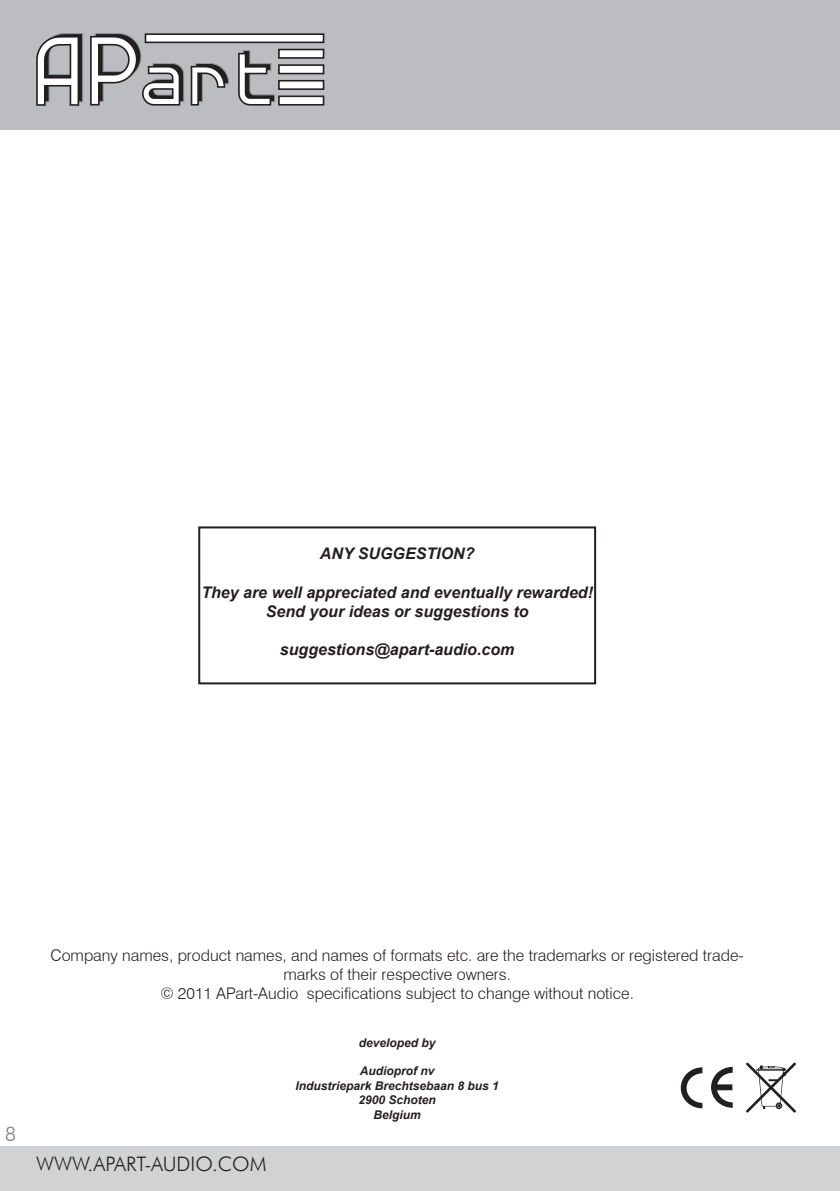
<style>
.page{position:relative;width:840px;height:1191px;background:#fff}
.page>*{position:absolute;margin:0;border:0;box-sizing:border-box;transform-origin:0 0}
.t1{font:300 20px "Futura BT";color:#231f20}
.t2{font:300 20px "Futura BT";color:#808285}
.t3{font:300 16px/19.2px "Swiss 721 BT";color:#231f20;text-align:center}
.t4{font:italic 700 16px "Arial";color:#231f20}
.t5{font:italic 700 12px "Arial";color:#231f20}
</style>
<div class="page">
<div style="left:0;top:0;width:839px;height:130px;background:#bcbdc0"></div>
<div style="left:0;top:1146px;width:839px;height:45px;background:#d1d2d4"></div>
<div style="left:198px;top:526px;width:397px;height:158px;border:2px solid #231f20"></div>
<svg style="left:746px;top:1062px;width:50px;height:51px"></svg>
<svg style="left:680px;top:1067px;width:22px;height:41px"></svg>
<svg style="left:711px;top:1066px;width:21px;height:41px"></svg>
<svg style="left:36px;top:33px;width:47px;height:73px"></svg>
<svg style="left:90px;top:33px;width:94px;height:73px"></svg>
<svg style="left:191px;top:63px;width:38px;height:43px"></svg>
<svg style="left:238px;top:50px;width:37px;height:56px"></svg>
<div style="left:145px;top:34px;width:178px;height:8px;background:#fff"></div>
<div style="left:145px;top:33px;width:179px;height:10px;border:2px solid #231f20"></div>
<div style="left:279px;top:49px;width:44px;height:9px;background:#fff"></div>
<div style="left:278px;top:49px;width:46px;height:10px;border:2px solid #231f20"></div>
<div style="left:279px;top:96px;width:44px;height:9px;background:#fff"></div>
<div style="left:278px;top:95px;width:46px;height:11px;border:2px solid #231f20"></div>
<div style="left:279px;top:65px;width:44px;height:9px;background:#fff"></div>
<div style="left:278px;top:64px;width:46px;height:10px;border:2px solid #231f20"></div>
<div style="left:279px;top:81px;width:44px;height:8px;background:#fff"></div>
<div style="left:278px;top:80px;width:46px;height:10px;border:2px solid #231f20"></div>
<p class="t4" style="left:320px;top:543px;width:156px">ANY SUGGESTION?</p>
<p class="t4" style="left:201px;top:581px;width:393px">They are well appreciated and eventually rewarded!</p>
<p class="t4" style="left:266px;top:600px;width:264px">Send your ideas or suggestions to</p>
<p class="t4" style="left:280px;top:639px;width:236px">suggestions@apart-audio.com</p>
<p class="t2" style="left:5px;top:1122px;width:13px">8</p>
<p class="t3" style="left:51px;top:945px;width:694px">Company names, product names, and names of formats etc. are the trademarks or registered trade&shy;marks of their respective owners.</p>
<p class="t3" style="left:160px;top:984px;width:475px">© 2011 APart-Audio specifications subject to change without notice.</p>
<p class="t1" style="left:36px;top:1152px;width:232px">WWW.APART-AUDIO.COM</p>
<p class="t5" style="left:358px;top:1034px;width:78px">developed by</p>
<p class="t5" style="left:359px;top:1063px;width:76px">Audioprof nv</p>
<p class="t5" style="left:295px;top:1077px;width:205px">Industriepark Brechtsebaan 8 bus 1</p>
<p class="t5" style="left:358px;top:1092px;width:79px">2900 Schoten</p>
<p class="t5" style="left:373px;top:1106px;width:49px">Belgium</p>
</div>
